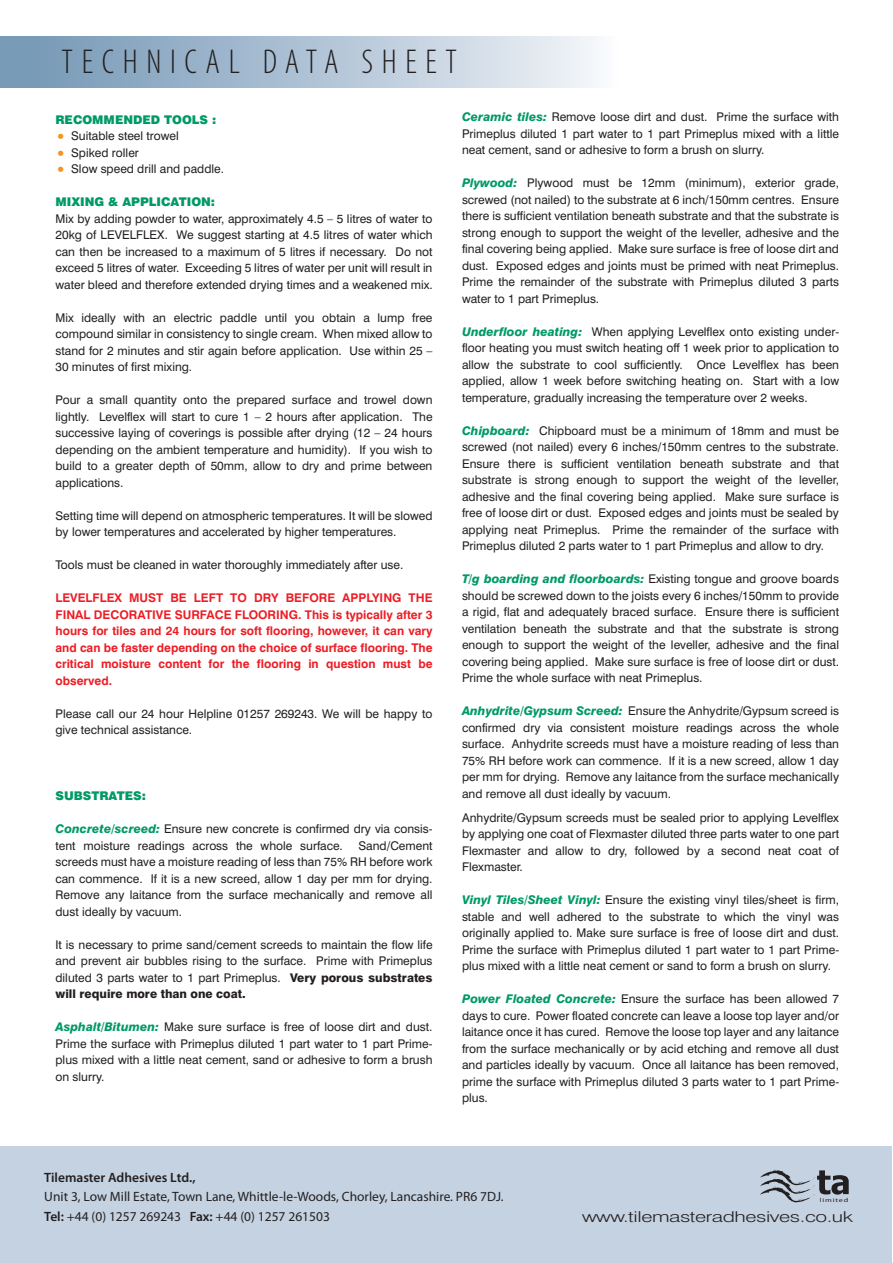
<style>
.page{position:relative;width:893px;height:1263px;background:#fff}
.page>*{position:absolute;margin:0;border:0;box-sizing:border-box;transform-origin:0 0}
.t1{font:300 condensed 34.65px "Myriad Pro";letter-spacing:.25em;color:#231f20}
.t2{font:300 15px "Swiss 721 BT";letter-spacing:-.02em;color:#231f20;scale:1.4 1}
.t3{font:13.5px/19.5px "Myriad Pro";color:#231f20}
.t4{font:600 13.5px "Myriad Pro";color:#231f20}
.t5{font:12px/16.5px "Swiss 721 BT";color:#231f20;text-align:justify}
.t6{font:700 12px/16.5px "Swiss 721 BT";color:#ed1d24;text-align:justify}
.t7{font:900 12px "Swiss 721 BT";color:#009a66}
.t8{font:5.85px "Myriad Pro";letter-spacing:.1em;color:#231f20;scale:1.4 1}
.s1{font-weight:700;font-size:18px;color:#f7941e}
.s2{font-weight:800;font-style:italic;color:#009a66}
.s3{font-weight:800}
.s4{font-weight:600}
</style>
<div class="page">
<div style="left:0;top:1146px;width:892px;height:117px;background:#c5d2e1"></div>
<div style="left:0;top:37px;width:634px;height:50px;background:linear-gradient(to right,#6e93b2,#f8f9fc)"></div>
<svg style="left:760px;top:1169px;width:89px;height:33px"></svg>
<h1 class="t1" style="left:62px;top:41px;width:397px">TECHNICAL DATA SHEET</h1>
<p class="t7" style="left:56px;top:112px;width:162px">RECOMMENDED TOOLS :</p>
<p class="t5" style="left:56px;top:128px;width:125px"><span class="s1">•</span> Suitable steel trowel</p>
<p class="t5" style="left:56px;top:144px;width:85px"><span class="s1">•</span> Spiked roller</p>
<p class="t5" style="left:56px;top:161px;width:170px"><span class="s1">•</span> Slow speed drill and paddle.</p>
<p class="t7" style="left:56px;top:195px;width:161px">MIXING &amp; APPLICATION:</p>
<p class="t5" style="left:56px;top:210px;width:379px">Mix by adding powder to water, approximately 4.5 – 5 litres of water to 20kg of LEVELFLEX. We suggest starting at 4.5 litres of water which can then be increased to a maximum of 5 litres if necessary. Do not exceed 5 litres of water. Exceeding 5 litres of water per unit will result in water bleed and therefore extended drying times and a weakened mix.</p>
<p class="t5" style="left:56px;top:309px;width:378px">Mix ideally with an electric paddle until you obtain a lump free compound similar in consistency to single cream. When mixed allow to stand for 2 minutes and stir again before application. Use within 25 – 30 minutes of first mixing.</p>
<p class="t5" style="left:56px;top:392px;width:379px">Pour a small quantity onto the prepared surface and trowel down lightly. Levelflex will start to cure 1 – 2 hours after application. The successive laying of coverings is possible after drying (12 – 24 hours depending on the ambient temperature and humidity). If you wish to build to a greater depth of 50mm, allow to dry and prime between applications.</p>
<p class="t5" style="left:56px;top:507px;width:379px">Setting time will depend on atmospheric temperatures. It will be slowed by lower temperatures and accelerated by higher temperatures.</p>
<p class="t5" style="left:56px;top:557px;width:349px">Tools must be cleaned in water thoroughly immediately after use.</p>
<p class="t6" style="left:56px;top:590px;width:379px">LEVELFLEX MUST BE LEFT TO DRY BEFORE APPLYING THE FINAL DECORATIVE SURFACE FLOORING. This is typically after 3 hours for tiles and 24 hours for soft flooring, however, it can vary and can be faster depending on the choice of surface flooring. The critical moisture content for the flooring in question must be observed.</p>
<p class="t5" style="left:56px;top:705px;width:378px">Please call our 24 hour Helpline 01257 269243. We will be happy to give technical assistance.</p>
<p class="t7" style="left:56px;top:789px;width:92px">SUBSTRATES:</p>
<p class="t5" style="left:56px;top:821px;width:378px"><span class="s2">Concrete/screed:</span> Ensure new concrete is confirmed dry via consis&shy;tent moisture readings across the whole surface.</p>
<p class="t5" style="left:56px;top:837px;width:379px;text-indent:303px">Sand/Cement screeds must have a moisture reading of less than 75% RH before work can commence. If it is a new screed, allow 1 day per mm for drying.<br>Remove any laitance from the surface mechanically and remove all dust ideally by vacuum.</p>
<p class="t5" style="left:56px;top:936px;width:379px">It is necessary to prime sand/cement screeds to maintain the flow life and prevent air bubbles rising to the surface. Prime with Primeplus diluted 3 parts water to 1 part Primeplus. <span class="s3">Very porous substrates will require more than one coat.</span></p>
<p class="t5" style="left:56px;top:1019px;width:379px"><span class="s2">Asphalt/Bitumen:</span> Make sure surface is free of loose dirt and dust.<br>Prime the surface with Primeplus diluted 1 part water to 1 part Prime&shy;plus mixed with a little neat cement, sand or adhesive to form a brush on slurry.</p>
<p class="t5" style="left:462px;top:109px;width:379px"><span class="s2">Ceramic tiles:</span> Remove loose dirt and dust. Prime the surface with Primeplus diluted 1 part water to 1 part Primeplus mixed with a little neat cement, sand or adhesive to form a brush on slurry.</p>
<p class="t5" style="left:462px;top:175px;width:379px"><span class="s2">Plywood:</span> Plywood must be 12mm (minimum), exterior grade, screwed (not nailed) to the substrate at 6 inch/150mm centres. Ensure there is sufficient ventilation beneath substrate and that the substrate is strong enough to support the weight of the leveller, adhesive and the final covering being applied. Make sure surface is free of loose dirt and dust. Exposed edges and joints must be primed with neat Primeplus.<br>Prime the remainder of the substrate with Primeplus diluted 3 parts water to 1 part Primeplus.</p>
<p class="t5" style="left:462px;top:323px;width:379px"><span class="s2">Underfloor heating:</span> When applying Levelflex onto existing under&shy;floor heating you must switch heating off 1 week prior to application to allow the substrate to cool sufficiently. Once Levelflex has been applied, allow 1 week before switching heating on. Start with a low temperature, gradually increasing the temperature over 2 weeks.</p>
<p class="t5" style="left:462px;top:422px;width:379px"><span class="s2">Chipboard:</span> Chipboard must be a minimum of 18mm and must be screwed (not nailed) every 6 inches/150mm centres to the substrate.<br>Ensure there is sufficient ventilation beneath substrate and that substrate is strong enough to support the weight of the leveller, adhesive and the final covering being applied. Make sure surface is free of loose dirt or dust. Exposed edges and joints must be sealed by applying neat Primeplus. Prime the remainder of the surface with Primeplus diluted 2 parts water to 1 part Primeplus and allow to dry.</p>
<p class="t5" style="left:462px;top:571px;width:379px"><span class="s2">T/g boarding and floorboards:</span> Existing tongue and groove boards should be screwed down to the joists every 6 inches/150mm to provide a rigid, flat and adequately braced surface. Ensure there is sufficient ventilation beneath the substrate and that the substrate is strong enough to support the weight of the leveller, adhesive and the final covering being applied. Make sure surface is free of loose dirt or dust.<br>Prime the whole surface with neat Primeplus.</p>
<p class="t5" style="left:462px;top:703px;width:379px"><span class="s2">Anhydrite/Gypsum Screed:</span> Ensure the Anhydrite/Gypsum screed is confirmed dry via consistent moisture readings across the whole surface. Anhydrite screeds must have a moisture reading of less than 75% RH before work can commence. If it is a new screed, allow 1 day per mm for drying. Remove any laitance from the surface mechanically and remove all dust ideally by vacuum.</p>
<p class="t5" style="left:462px;top:809px;width:379px">Anhydrite/Gypsum screeds must be sealed prior to applying Levelflex by applying one coat of Flexmaster diluted three parts water to one part Flexmaster and allow to dry, followed by a second neat coat of Flexmaster.</p>
<p class="t5" style="left:462px;top:892px;width:379px"><span class="s2">Vinyl Tiles/Sheet Vinyl:</span> Ensure the existing vinyl tiles/sheet is firm, stable and well adhered to the substrate to which the vinyl was originally applied to. Make sure surface is free of loose dirt and dust.<br>Prime the surface with Primeplus diluted 1 part water to 1 part Prime&shy;plus mixed with a little neat cement or sand to form a brush on slurry.</p>
<p class="t5" style="left:462px;top:991px;width:379px"><span class="s2">Power Floated Concrete:</span> Ensure the surface has been allowed 7 days to cure. Power floated concrete can leave a loose top layer and/or laitance once it has cured. Remove the loose top layer and any laitance from the surface mechanically or by acid etching and remove all dust and particles ideally by vacuum. Once all laitance has been removed, prime the surface with Primeplus diluted 3 parts water to 1 part Prime&shy;plus.</p>
<p class="t4" style="left:44px;top:1168px;width:153px">Tilemaster Adhesives Ltd.,</p>
<p class="t3" style="left:44px;top:1186px;width:461px">Unit 3, Low Mill Estate, Town Lane, Whittle-le-Woods, Chorley, Lancashire. PR6 7DJ.<br><span class="s4">Tel:</span> +44 (0) 1257 269243 <span class="s4">Fax:</span> +44 (0) 1257 261503</p>
<p class="t8" style="left:820px;top:1196px;width:22px">limited</p>
<p class="t2" style="left:582px;top:1207px;width:195px">www.tilemasteradhesives.co.uk</p>
</div>
